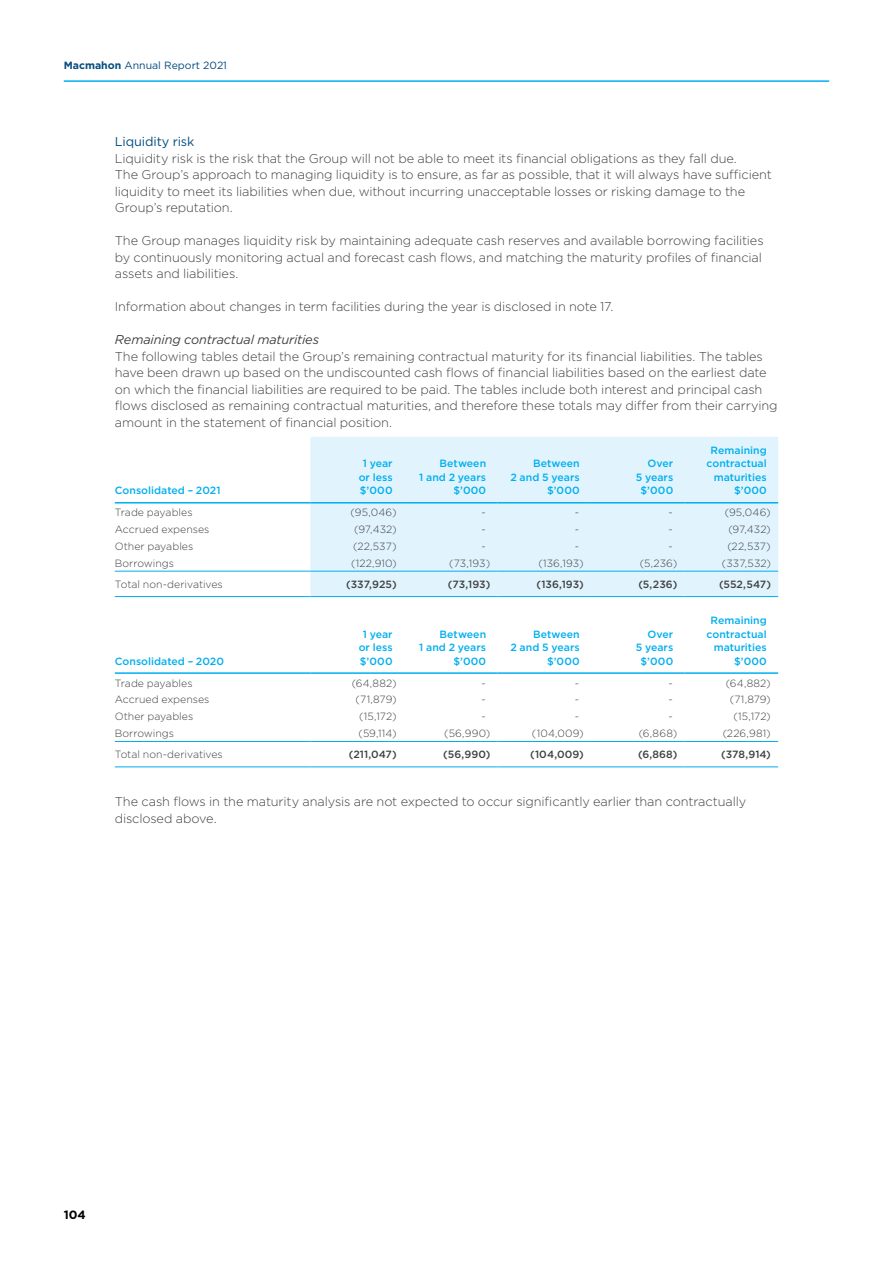
<style>
.page{position:relative;width:893px;height:1263px;background:#fff}
.page>*{position:absolute;margin:0;border:0;box-sizing:border-box;transform-origin:0 0}
.t1{font:300 12.75px/16.5px "Gotham";letter-spacing:-.01em;color:#414042}
.t2{font:italic 12.75px "Gotham";letter-spacing:-.01em;color:#414042}
.t3{font:12.75px "Gotham";letter-spacing:-.01em;color:#044d7f}
.t4{font:700 12px "Gotham";color:#000}
.t5{font:300 10.5px "Gotham";letter-spacing:.005em;color:#414042}
.t6{font:500 10.5px/13.5px "Gotham";letter-spacing:.005em;color:#00aeef;text-align:right}
.t7{font:500 10.5px "Gotham";letter-spacing:.005em;color:#414042}
.t8{font:10.5px "Gotham";color:#044d7f}
.s1{font-weight:700}
</style>
<div class="page">
<div style="left:310px;top:437px;width:468px;height:159px;background:#e1f4fd"></div>
<hr style="left:115px;top:502px;width:195px;height:1px;background:#00aeef">
<hr style="left:310px;top:502px;width:94px;height:1px;background:#00aeef">
<hr style="left:404px;top:502px;width:93px;height:1px;background:#00aeef">
<hr style="left:497px;top:502px;width:94px;height:1px;background:#00aeef">
<hr style="left:591px;top:502px;width:94px;height:1px;background:#00aeef">
<hr style="left:685px;top:502px;width:93px;height:1px;background:#00aeef">
<hr style="left:115px;top:571px;width:195px;height:1px;background:#00aeef">
<hr style="left:310px;top:571px;width:94px;height:1px;background:#00aeef">
<hr style="left:404px;top:571px;width:93px;height:1px;background:#00aeef">
<hr style="left:497px;top:571px;width:94px;height:1px;background:#00aeef">
<hr style="left:591px;top:571px;width:94px;height:1px;background:#00aeef">
<hr style="left:685px;top:571px;width:93px;height:1px;background:#00aeef">
<hr style="left:115px;top:596px;width:195px;height:1px;background:#00aeef">
<hr style="left:310px;top:596px;width:94px;height:1px;background:#00aeef">
<hr style="left:404px;top:596px;width:93px;height:1px;background:#00aeef">
<hr style="left:497px;top:596px;width:94px;height:1px;background:#00aeef">
<hr style="left:591px;top:596px;width:94px;height:1px;background:#00aeef">
<hr style="left:685px;top:596px;width:93px;height:1px;background:#00aeef">
<hr style="left:115px;top:672px;width:195px;height:2px;background:#00aeef">
<hr style="left:310px;top:672px;width:94px;height:2px;background:#00aeef">
<hr style="left:404px;top:672px;width:93px;height:2px;background:#00aeef">
<hr style="left:497px;top:672px;width:94px;height:2px;background:#00aeef">
<hr style="left:591px;top:672px;width:94px;height:2px;background:#00aeef">
<hr style="left:685px;top:672px;width:93px;height:2px;background:#00aeef">
<hr style="left:115px;top:741px;width:195px;height:1px;background:#00aeef">
<hr style="left:310px;top:741px;width:94px;height:1px;background:#00aeef">
<hr style="left:404px;top:741px;width:93px;height:1px;background:#00aeef">
<hr style="left:497px;top:741px;width:94px;height:1px;background:#00aeef">
<hr style="left:591px;top:741px;width:94px;height:1px;background:#00aeef">
<hr style="left:685px;top:741px;width:93px;height:1px;background:#00aeef">
<hr style="left:115px;top:766px;width:195px;height:1px;background:#00aeef">
<hr style="left:310px;top:766px;width:94px;height:1px;background:#00aeef">
<hr style="left:404px;top:766px;width:93px;height:1px;background:#00aeef">
<hr style="left:497px;top:766px;width:94px;height:1px;background:#00aeef">
<hr style="left:591px;top:766px;width:94px;height:1px;background:#00aeef">
<hr style="left:685px;top:766px;width:93px;height:1px;background:#00aeef">
<hr style="left:64px;top:80px;width:765px;height:2px;background:#00aeef">
<p class="t8" style="left:64px;top:59px;width:165px"><span class="s1">Macmahon</span> Annual Report 2021</p>
<p class="t3" style="left:115px;top:133px;width:81px">Liquidity risk</p>
<p class="t1" style="left:115px;top:149px;width:659px">Liquidity risk is the risk that the Group will not be able to meet its financial obligations as they fall due.<br>The Group’s approach to managing liquidity is to ensure, as far as possible, that it will always have sufficient liquidity to meet its liabilities when due, without incurring unacceptable losses or risking damage to the Group’s reputation.</p>
<p class="t1" style="left:115px;top:232px;width:650px">The Group manages liquidity risk by maintaining adequate cash reserves and available borrowing facilities by continuously monitoring actual and forecast cash flows, and matching the maturity profiles of financial assets and liabilities.</p>
<p class="t1" style="left:115px;top:298px;width:500px">Information about changes in term facilities during the year is disclosed in note 17.</p>
<p class="t2" style="left:115px;top:331px;width:206px">Remaining contractual maturities</p>
<p class="t1" style="left:115px;top:347px;width:664px">The following tables detail the Group’s remaining contractual maturity for its financial liabilities. The tables have been drawn up based on the undiscounted cash flows of financial liabilities based on the earliest date on which the financial liabilities are required to be paid. The tables include both interest and principal cash flows disclosed as remaining contractual maturities, and therefore these totals may differ from their carrying amount in the statement of financial position.</p>
<p class="t6" style="left:115px;top:484px;width:107px">Consolidated – 2021</p>
<p class="t6" style="left:359px;top:457px;width:35px;text-align:center">1 year or less $’000</p>
<p class="t6" style="left:419px;top:457px;width:68px">Between<br>1 and 2 years $’000</p>
<p class="t6" style="left:510px;top:457px;width:71px">Between<br>2 and 5 years $’000</p>
<p class="t6" style="left:636px;top:457px;width:39px">Over<br>5 years $’000</p>
<p class="t6" style="left:707px;top:443px;width:62px">Remaining contractual maturities $’000</p>
<p class="t5" style="left:115px;top:506px;width:79px">Trade payables</p>
<p class="t5" style="left:351px;top:506px;width:47px">(95,046)</p>
<p class="t5" style="left:481px;top:506px;width:6px">-</p>
<p class="t5" style="left:575px;top:506px;width:6px">-</p>
<p class="t5" style="left:668px;top:506px;width:6px">-</p>
<p class="t5" style="left:725px;top:506px;width:47px">(95,046)</p>
<p class="t5" style="left:115px;top:523px;width:96px">Accrued expenses</p>
<p class="t5" style="left:354px;top:523px;width:44px">(97,432)</p>
<p class="t5" style="left:481px;top:523px;width:6px">-</p>
<p class="t5" style="left:575px;top:523px;width:6px">-</p>
<p class="t5" style="left:668px;top:523px;width:6px">-</p>
<p class="t5" style="left:728px;top:523px;width:44px">(97,432)</p>
<p class="t5" style="left:115px;top:540px;width:80px">Other payables</p>
<p class="t5" style="left:353px;top:540px;width:45px">(22,537)</p>
<p class="t5" style="left:481px;top:540px;width:6px">-</p>
<p class="t5" style="left:575px;top:540px;width:6px">-</p>
<p class="t5" style="left:668px;top:540px;width:6px">-</p>
<p class="t5" style="left:727px;top:540px;width:45px">(22,537)</p>
<p class="t5" style="left:115px;top:557px;width:61px">Borrowings</p>
<p class="t5" style="left:351px;top:557px;width:47px">(122,910)</p>
<p class="t5" style="left:449px;top:557px;width:43px">(73,193)</p>
<p class="t5" style="left:538px;top:557px;width:47px">(136,193)</p>
<p class="t5" style="left:640px;top:557px;width:39px">(5,236)</p>
<p class="t5" style="left:722px;top:557px;width:50px">(337,532)</p>
<p class="t5" style="left:115px;top:578px;width:110px">Total non-derivatives</p>
<p class="t7" style="left:346px;top:577px;width:52px">(337,925)</p>
<p class="t7" style="left:448px;top:577px;width:44px">(73,193)</p>
<p class="t7" style="left:536px;top:577px;width:49px">(136,193)</p>
<p class="t7" style="left:638px;top:577px;width:41px">(5,236)</p>
<p class="t7" style="left:719px;top:577px;width:53px">(552,547)</p>
<p class="t6" style="left:115px;top:654px;width:111px">Consolidated – 2020</p>
<p class="t6" style="left:359px;top:627px;width:35px;text-align:center">1 year or less $’000</p>
<p class="t6" style="left:419px;top:627px;width:68px">Between<br>1 and 2 years $’000</p>
<p class="t6" style="left:510px;top:627px;width:71px">Between<br>2 and 5 years $’000</p>
<p class="t6" style="left:636px;top:627px;width:39px">Over<br>5 years $’000</p>
<p class="t6" style="left:707px;top:613px;width:62px">Remaining contractual maturities $’000</p>
<p class="t5" style="left:115px;top:676px;width:79px">Trade payables</p>
<p class="t5" style="left:352px;top:676px;width:46px">(64,882)</p>
<p class="t5" style="left:481px;top:676px;width:6px">-</p>
<p class="t5" style="left:575px;top:676px;width:6px">-</p>
<p class="t5" style="left:668px;top:676px;width:6px">-</p>
<p class="t5" style="left:726px;top:676px;width:46px">(64,882)</p>
<p class="t5" style="left:115px;top:693px;width:96px">Accrued expenses</p>
<p class="t5" style="left:356px;top:693px;width:43px">(71,879)</p>
<p class="t5" style="left:481px;top:693px;width:6px">-</p>
<p class="t5" style="left:575px;top:693px;width:6px">-</p>
<p class="t5" style="left:668px;top:693px;width:6px">-</p>
<p class="t5" style="left:730px;top:693px;width:43px">(71,879)</p>
<p class="t5" style="left:115px;top:710px;width:80px">Other payables</p>
<p class="t5" style="left:359px;top:710px;width:39px">(15,172)</p>
<p class="t5" style="left:481px;top:710px;width:6px">-</p>
<p class="t5" style="left:575px;top:710px;width:6px">-</p>
<p class="t5" style="left:668px;top:710px;width:6px">-</p>
<p class="t5" style="left:733px;top:710px;width:39px">(15,172)</p>
<p class="t5" style="left:115px;top:727px;width:61px">Borrowings</p>
<p class="t5" style="left:359px;top:727px;width:40px">(59,114)</p>
<p class="t5" style="left:444px;top:727px;width:47px">(56,990)</p>
<p class="t5" style="left:532px;top:727px;width:53px">(104,009)</p>
<p class="t5" style="left:639px;top:727px;width:40px">(6,868)</p>
<p class="t5" style="left:723px;top:727px;width:50px">(226,981)</p>
<p class="t5" style="left:115px;top:748px;width:110px">Total non-derivatives</p>
<p class="t7" style="left:349px;top:748px;width:49px">(211,047)</p>
<p class="t7" style="left:443px;top:748px;width:49px">(56,990)</p>
<p class="t7" style="left:530px;top:748px;width:55px">(104,009)</p>
<p class="t7" style="left:638px;top:748px;width:41px">(6,868)</p>
<p class="t7" style="left:721px;top:748px;width:51px">(378,914)</p>
<p class="t1" style="left:115px;top:793px;width:633px">The cash flows in the maturity analysis are not expected to occur significantly earlier than contractually disclosed above.</p>
<p class="t4" style="left:64px;top:1206px;width:24px">104</p>
</div>
